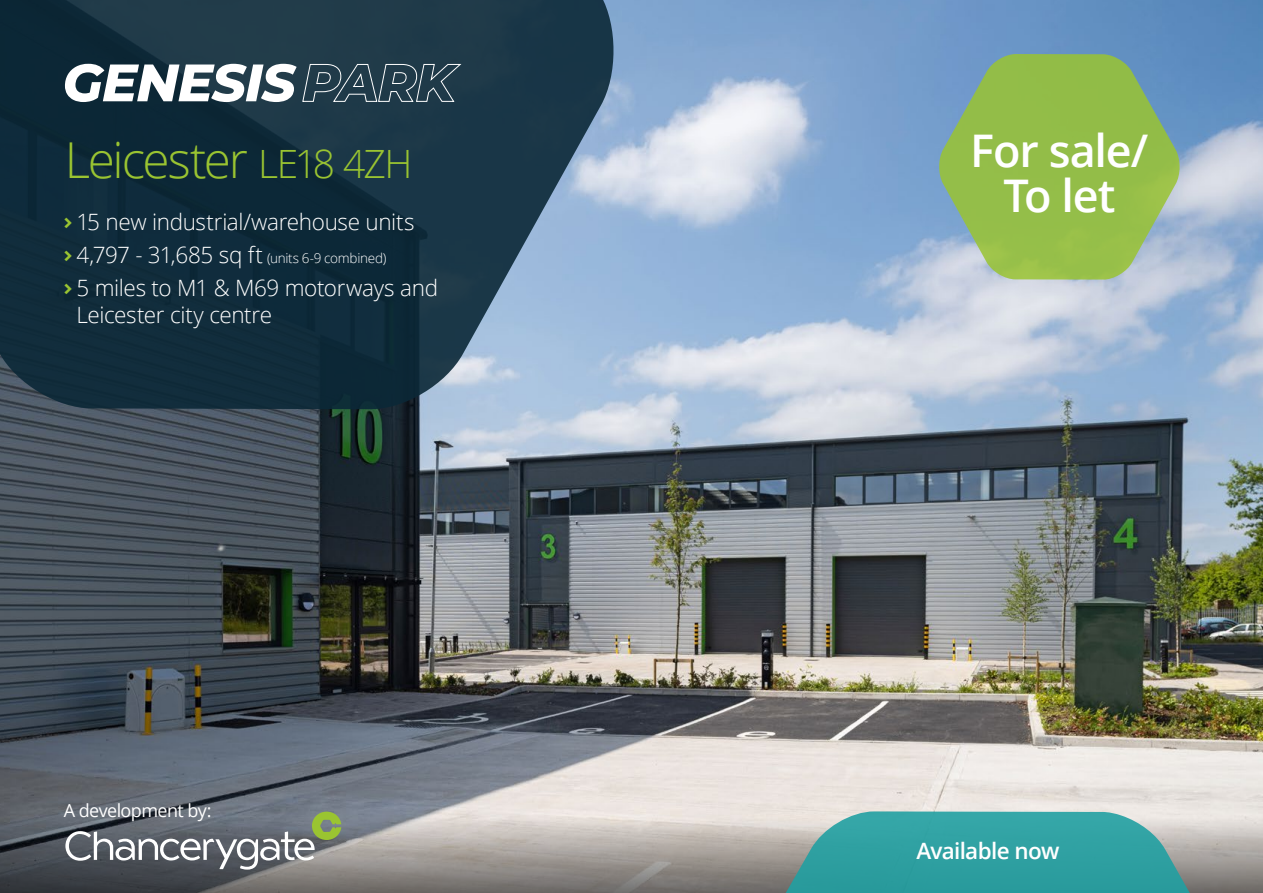
<style>
.page{position:relative;width:1263px;height:893px;background:#fff}
.page>*{position:absolute;margin:0;border:0;box-sizing:border-box;transform-origin:0 0}
.t1{font:300 49.5px "Open Sans";letter-spacing:-.045em;color:#9ac431}
.t2{font:600 45px/45px "Open Sans";letter-spacing:-.03em;color:#fff;text-align:center}
.t3{font:300 22.5px/27px "Open Sans";letter-spacing:-.015em;color:#fff}
.t4{font:600 22.5px "Open Sans";letter-spacing:-.03em;color:#fff}
.t5{font:18px "Open Sans";letter-spacing:-.035em;color:#fff}
.t6{font:300 13.5px "Open Sans";letter-spacing:-.02em;color:#fff}
.s1{font-size:39px}
.s2{font-family:"Nexa";font-weight:700;color:#9ac431}
.s3{font-family:"Nexa";font-weight:700;font-size:22.5px;color:#9ac431}
.s4{font-size:22.5px}
</style>
<div class="page">
<img style="left:0;top:0;width:1263px;height:798px">
<svg style="left:0;top:0;width:618px;height:409px;background:#274354"></svg>
<svg style="left:938px;top:54px;width:243px;height:226px;background:#92b967"></svg>
<svg style="left:0;top:798px;width:1263px;height:95px;background:#9d9a99"></svg>
<svg style="left:65px;top:64px;width:397px;height:38px"></svg>
<svg style="left:65px;top:812px;width:276px;height:58px;background:#757b7d"></svg>
<svg style="left:772px;top:811px;width:431px;height:82px;background:#4ba5a5"></svg>
<h1 class="t1" style="left:65px;top:126px;width:349px">Leicester <span class="s1">LE18 4ZH</span></h1>
<p class="t3" style="left:64px;top:208px;width:352px"><span class="s2">&gt;</span> 15 new industrial/warehouse units</p>
<p class="t6" style="left:64px;top:249px;width:324px"><span class="s3">&gt;</span> <span class="s4">4,797 - 31,685 sq ft</span> (units 6-9 combined)</p>
<p class="t3" style="left:77px;top:274px;width:363px;text-indent:-13px"><span class="s2">&gt;</span> 5 miles to M1 &amp; M69 motorways and<br>Leicester city centre</p>
<p class="t5" style="left:64px;top:798px;width:149px">A development by:</p>
<h2 class="t2" style="left:970px;top:127px;width:180px">For sale/<br>To let</h2>
<p class="t4" style="left:916px;top:836px;width:144px">Available now</p>
</div>
